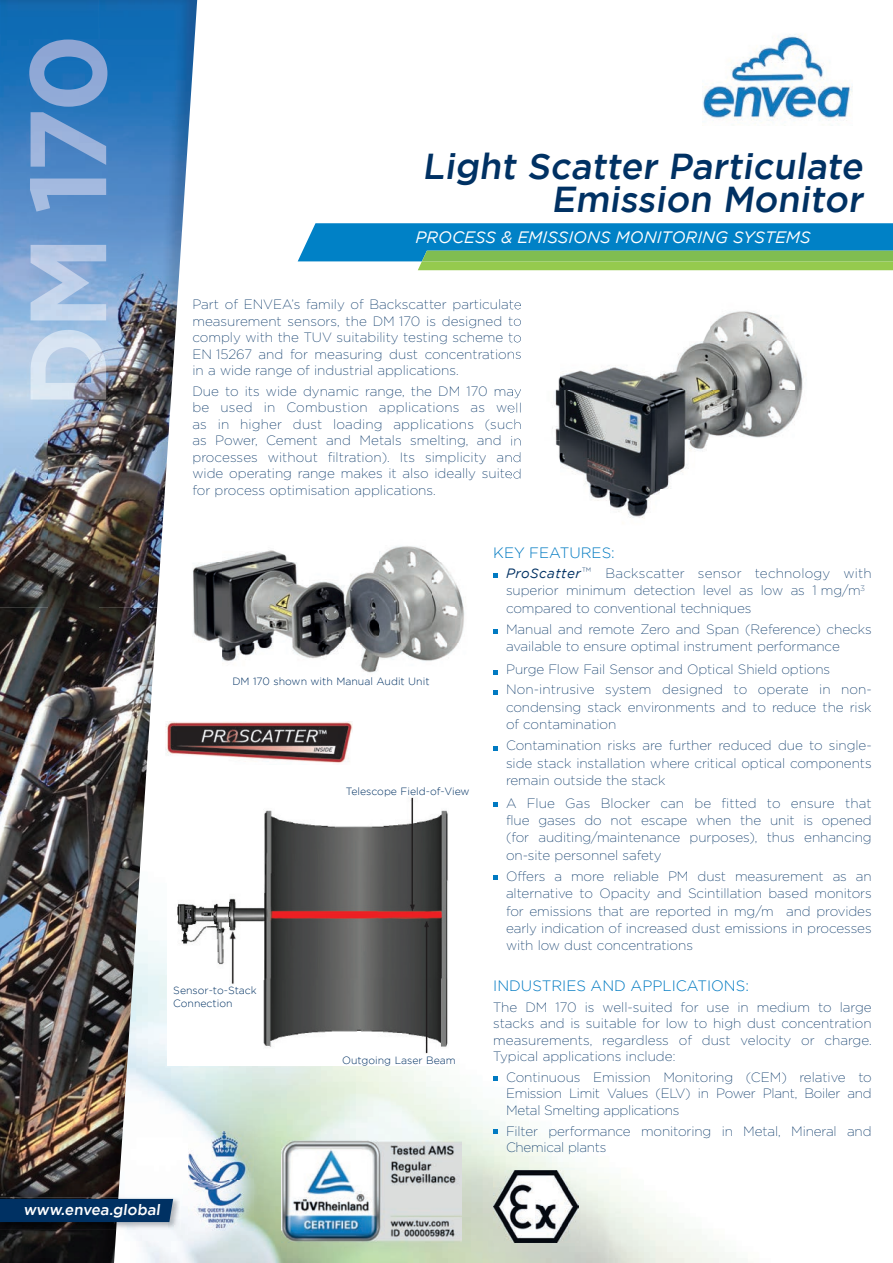
<style>
.page{position:relative;width:893px;height:1263px;background:#fff}
.page>*{position:absolute;margin:0;border:0;box-sizing:border-box;transform-origin:0 0}
.t1{font:500 36px/33px "Gotham";color:#003163;text-align:right}
.t2{font:italic 16.5px "Gotham";color:#fff}
.t3{font:300 15px "Gotham";color:#007ac2}
.t4{font:500 15px "Gotham";color:#fff}
.t5{font:200 13.5px/16.5px "Gotham";letter-spacing:-.005em;color:#003163;text-align:justify}
.t6{font:300 10.5px/12.6px "Gotham";color:#003163}
.s1{font-weight:400;font-style:italic}
</style>
<div class="page">
<img style="left:157px;top:721px;width:164px;height:542px">
<img style="left:321px;top:1213px;width:410px;height:50px">
<img style="left:426px;top:750px;width:218px;height:463px">
<img style="left:99px;top:0;width:98px;height:608px">
<img style="left:0;top:0;width:99px;height:51px">
<img style="left:0;top:51px;width:49px;height:557px">
<img style="left:49px;top:399px;width:50px;height:209px">
<img style="left:0;top:608px;width:157px;height:655px">
<img style="left:703px;top:34px;width:149px;height:91px">
<img style="left:118px;top:1197px;width:62px;height:33px">
<img style="left:0;top:1197px;width:118px;height:33px">
<div style="left:0;top:1199px;width:173px;height:23px;background:#003163"></div>
<svg style="left:298px;top:223px;width:595px;height:47px;background:#3b9da3"></svg>
<img style="left:29px;top:40px;width:78px;height:359px">
<img style="left:188px;top:1131px;width:65px;height:99px">
<img style="left:170px;top:517px;width:295px;height:156px">
<svg style="left:493px;top:574px;width:5px;height:4px"></svg>
<svg style="left:493px;top:630px;width:5px;height:4px"></svg>
<svg style="left:493px;top:670px;width:5px;height:4px"></svg>
<svg style="left:493px;top:690px;width:5px;height:4px"></svg>
<svg style="left:493px;top:746px;width:5px;height:4px"></svg>
<svg style="left:493px;top:802px;width:5px;height:4px"></svg>
<svg style="left:493px;top:875px;width:5px;height:5px"></svg>
<svg style="left:493px;top:1076px;width:5px;height:4px"></svg>
<svg style="left:493px;top:1130px;width:5px;height:4px"></svg>
<img style="left:168px;top:785px;width:281px;height:280px">
<img style="left:166px;top:722px;width:187px;height:43px">
<img style="left:282px;top:1140px;width:179px;height:102px">
<img style="left:493px;top:1170px;width:85px;height:72px">
<img style="left:552px;top:311px;width:252px;height:208px">
<svg style="left:510px;top:300px;width:11px;height:59px"></svg>
<svg style="left:510px;top:389px;width:11px;height:90px"></svg>
<h1 class="t1" style="left:422px;top:149px;width:447px">Light Scatter Particulate<br>Emission Monitor</h1>
<p class="t2" style="left:415px;top:228px;width:397px">PROCESS &amp; EMISSIONS MONITORING SYSTEMS</p>
<p class="t5" style="left:192px;top:296px;width:331px">Part of ENVEA’s family of Backscatter particulate measurement sensors, the DM 170 is designed to comply with the TUV suitability testing scheme to EN 15267 and for measuring dust concentrations in a wide range of industrial applications.</p>
<p class="t5" style="left:192px;top:383px;width:331px">Due to its wide dynamic range, the DM 170 may be used in Combustion applications as well as in higher dust loading applications (such as Power, Cement and Metals smelting, and in processes without filtration). Its simplicity and wide operating range makes it also ideally suited for process optimisation applications.</p>
<p class="t6" style="left:232px;top:674px;width:199px">DM 170 shown with Manual Audit Unit</p>
<p class="t6" style="left:346px;top:785px;width:125px">Telescope Field-of-View</p>
<p class="t6" style="left:173px;top:984px;width:85px">Sensor-to-Stack<br>Connection</p>
<p class="t4" style="left:23px;top:1201px;width:140px">www.envea.global</p>
<p class="t6" style="left:342px;top:1054px;width:115px">Outgoing Laser Beam</p>
<p class="t3" style="left:493px;top:545px;width:123px">KEY FEATURES:</p>
<p class="t5" style="left:506px;top:565px;width:367px;line-height:17.2px;text-align:left"><span class="s1">ProScatter</span>™ Backscatter sensor technology with superior minimum detection level as low as 1 mg/m<sup>3 </sup>compared to conventional techniques</p>
<p class="t5" style="left:506px;top:621px;width:367px;line-height:17.2px">Manual and remote Zero and Span (Reference) checks available to ensure optimal instrument performance</p>
<p class="t5" style="left:506px;top:659px;width:367px;line-height:20px">Purge Flow Fail Sensor and Optical Shield options<br>Non-intrusive system designed to operate in non-</p>
<p class="t5" style="left:506px;top:698px;width:367px;line-height:17.2px">condensing stack environments and to reduce the risk of contamination</p>
<p class="t5" style="left:506px;top:737px;width:367px;line-height:17.2px">Contamination risks are further reduced due to single&shy;side stack installation where critical optical components remain outside the stack</p>
<p class="t5" style="left:506px;top:794px;width:367px;line-height:17.2px">A Flue Gas Blocker can be fitted to ensure that flue gases do not escape when the unit is opened (for auditing/maintenance purposes), thus enhancing on-site personnel safety</p>
<p class="t5" style="left:506px;top:868px;width:367px;line-height:17.2px">Offers a more reliable PM dust measurement as an alternative to Opacity and Scintillation based monitors for emissions that are reported in mg/m and provides early indication of increased dust emissions in processes with low dust concentrations</p>
<p class="t3" style="left:493px;top:977px;width:257px">INDUSTRIES AND APPLICATIONS:</p>
<p class="t5" style="left:493px;top:998px;width:380px">The DM 170 is well-suited for use in medium to large stacks and is suitable for low to high dust concentration measurements, regardless of dust velocity or charge.<br>Typical applications include:</p>
<p class="t5" style="left:506px;top:1069px;width:367px">Continuous Emission Monitoring (CEM) relative to Emission Limit Values (ELV) in Power Plant, Boiler and Metal Smelting applications</p>
<p class="t5" style="left:506px;top:1122px;width:367px">Filter performance monitoring in Metal, Mineral and<br>Chemical plants</p>
</div>
